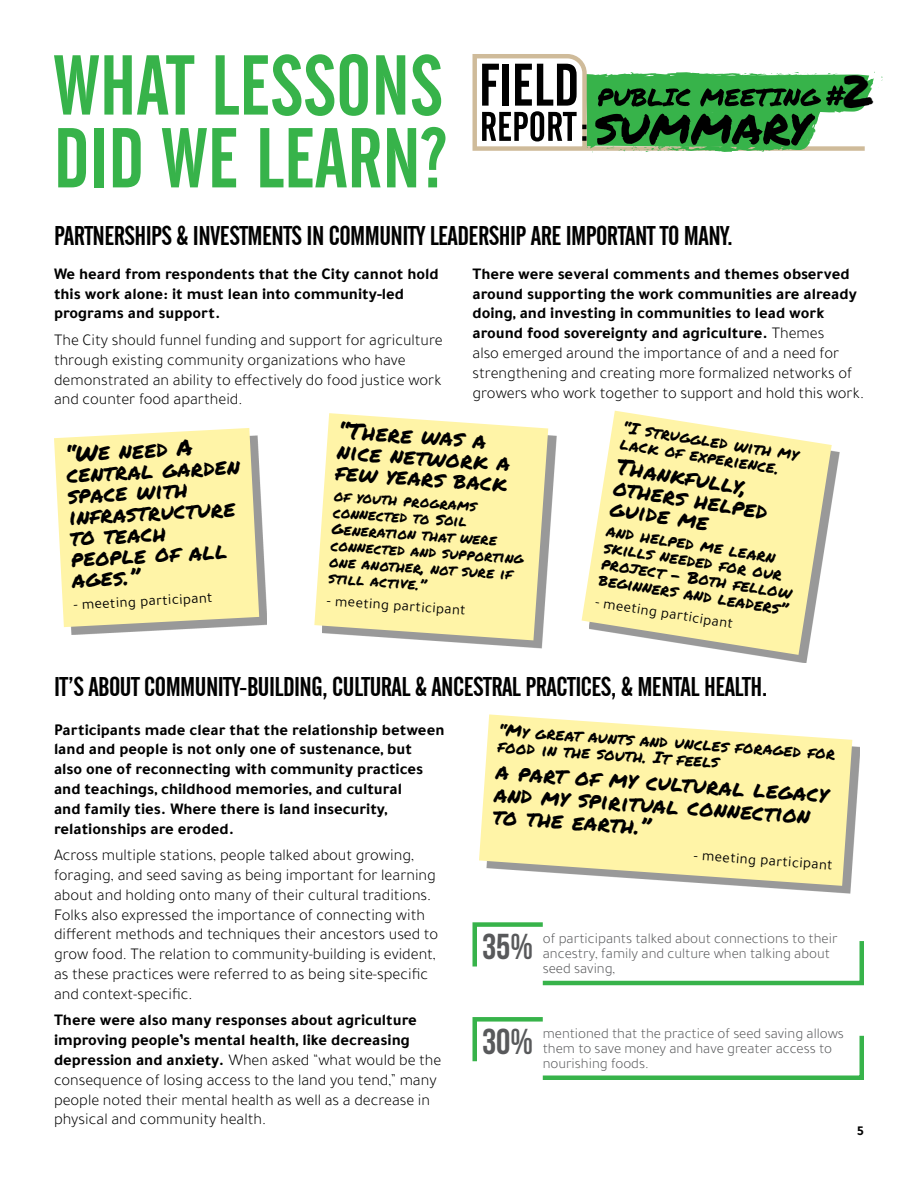
<style>
.page{position:relative;width:918px;height:1188px;background:#fff}
.page>*{position:absolute;margin:0;border:0;box-sizing:border-box;transform-origin:0 0}
.t1{font:45px "Permanent Marker";color:#000}
.t2{font:36px "Bebas Neue";color:#58595b}
.t3{font:27px "Alternate Gothic No 2 BT";letter-spacing:-.02em;color:#000}
.t4{font:22.5px/21px "Permanent Marker";color:#000}
.t5{font:300 16.5px/19.8px "Tajawal";color:#000}
.t6{font:700 16.5px/19.8px "Tajawal";color:#000}
.t7{font:16.5px/16.5px "Permanent Marker";color:#000}
.t8{font:300 15px/15px "Tajawal";color:#58595b}
.t9{font:15px/16.5px "Permanent Marker";color:#000}
.t10{font:15px "Tajawal";color:#000}
.t11{font:700 13.5px "Tajawal";color:#000}
.s1{font-weight:300}
.s2{font-weight:700}
</style>
<div class="page">
<svg style="left:473px;top:54px;width:410px;height:99px"></svg>
<svg style="left:54px;top:55px;width:140px;height:60px"></svg>
<svg style="left:216px;top:54px;width:118px;height:62px"></svg>
<svg style="left:340px;top:54px;width:28px;height:62px"></svg>
<svg style="left:376px;top:55px;width:29px;height:60px"></svg>
<svg style="left:412px;top:54px;width:29px;height:62px"></svg>
<svg style="left:58px;top:128px;width:28px;height:59px"></svg>
<div style="left:94px;top:128px;width:10px;height:59px;background:#37b34a"></div>
<svg style="left:113px;top:128px;width:28px;height:59px"></svg>
<svg style="left:162px;top:128px;width:74px;height:59px"></svg>
<svg style="left:260px;top:128px;width:121px;height:59px"></svg>
<svg style="left:387px;top:127px;width:59px;height:60px"></svg>
<svg style="left:472px;top:922px;width:392px;height:64px"></svg>
<svg style="left:472px;top:1017px;width:392px;height:63px"></svg>
<svg style="left:71px;top:464px;width:196px;height:171px"></svg>
<svg style="left:54px;top:428px;width:205px;height:199px;background:#fbf1ab"></svg>
<svg style="left:422px;top:428px;width:134px;height:220px"></svg>
<svg style="left:314px;top:413px;width:234px;height:227px;background:#fcf2af"></svg>
<svg style="left:742px;top:740px;width:118px;height:154px"></svg>
<svg style="left:479px;top:714px;width:373px;height:172px;background:#faf1b1"></svg>
<svg style="left:753px;top:450px;width:87px;height:213px"></svg>
<svg style="left:582px;top:411px;width:250px;height:244px;fill:#fff4a7"></svg>
<h3 class="t3" style="left:54px;top:221px;width:680px">PARTNERSHIPS &amp; INVESTMENTS IN COMMUNITY LEADERSHIP ARE IMPORTANT TO MANY.</h3>
<h1 class="t1" style="left:841px;top:58px;width:31px">2</h1>
<p class="t6" style="left:54px;top:263px;width:386px">We heard from respondents that the City cannot hold this work alone: it must lean into community-led programs and support.</p>
<p class="t5" style="left:54px;top:330px;width:390px">The City should funnel funding and support for agriculture through existing community organizations who have demonstrated an ability to effectively do food justice work and counter food apartheid.</p>
<p class="t6" style="left:473px;top:263px;width:393px">There were several comments and themes observed around supporting the work communities are already doing, and investing in communities to lead work around food sovereignty and agriculture. <span class="s1">Themes<br>also emerged around the importance of and a need for strengthening and creating more formalized networks of growers who work together to support and hold this work.</span></p>
<h3 class="t4" style="left:65px;top:443px;width:175px;rotate:-3deg">“We need A central garden space with infrastructure to teach people of all ages.”</h3>
<p class="t10" style="left:73px;top:595px;width:141px;rotate:-3deg">- meeting participant</p>
<h3 class="t4" style="left:340px;top:419px;width:175px;rotate:4deg">“There was a nice network a few years back</h3>
<p class="t9" style="left:335px;top:487px;width:195px;rotate:4deg">of youth programs connected to Soil<br>Generation that were connected and supporting one another, not sure if still active.”</p>
<p class="t10" style="left:328px;top:590px;width:141px;rotate:4deg">- meeting participant</p>
<p class="t7" style="left:625px;top:418px;width:179px;rotate:9deg">“I struggled with my lack of experience.</p>
<h3 class="t4" style="left:619px;top:455px;width:157px;rotate:9deg">Thankfully, others helped guide me</h3>
<p class="t7" style="left:608px;top:522px;width:194px;rotate:9deg">and helped me learn skills needed for our project - Both fellow beginners and leaders”</p>
<p class="t10" style="left:597px;top:592px;width:141px;rotate:9deg">- meeting participant</p>
<h3 class="t3" style="left:54px;top:671px;width:715px">IT’S ABOUT COMMUNITY-BUILDING, CULTURAL &amp; ANCESTRAL PRACTICES, &amp; MENTAL HEALTH.</h3>
<p class="t6" style="left:54px;top:719px;width:392px">Participants made clear that the relationship between land and people is not only one of sustenance, but<br>also one of reconnecting with community practices and teachings, childhood memories, and cultural<br>and family ties. Where there is land insecurity, relationships are eroded.</p>
<p class="t5" style="left:54px;top:845px;width:386px">Across multiple stations, people talked about growing, foraging, and seed saving as being important for learning about and holding onto many of their cultural traditions.<br>Folks also expressed the importance of connecting with different methods and techniques their ancestors used to grow food. The relation to community-building is evident, as these practices were referred to as being site-specific and context-specific.</p>
<p class="t5" style="left:54px;top:1011px;width:389px"><span class="s2">There were also many responses about agriculture improving people’s mental health, like decreasing depression and anxiety.</span> When asked “what would be the consequence of losing access to the land you tend,” many people noted their mental health as well as a decrease in physical and community health.</p>
<p class="t7" style="left:500px;top:721px;width:339px;rotate:4deg">“My great aunts and uncles foraged for food in the south. It feels</p>
<h3 class="t4" style="left:497px;top:759px;width:334px;line-height:22.5px;rotate:4deg">a part of my cultural legacy and my spiritual connection to the earth.”</h3>
<p class="t10" style="left:695px;top:845px;width:141px;rotate:4deg">- meeting participant</p>
<h2 class="t2" style="left:482px;top:927px;width:53px">35%</h2>
<p class="t8" style="left:543px;top:931px;width:296px">of participants talked about connections to their ancestry, family and culture when talking about seed saving,</p>
<h2 class="t2" style="left:482px;top:1022px;width:53px">30%</h2>
<p class="t8" style="left:543px;top:1026px;width:303px">mentioned that the practice of seed saving allows them to save money and have greater access to nourishing foods.</p>
<p class="t11" style="left:857px;top:1120px;width:8px">5</p>
</div>
